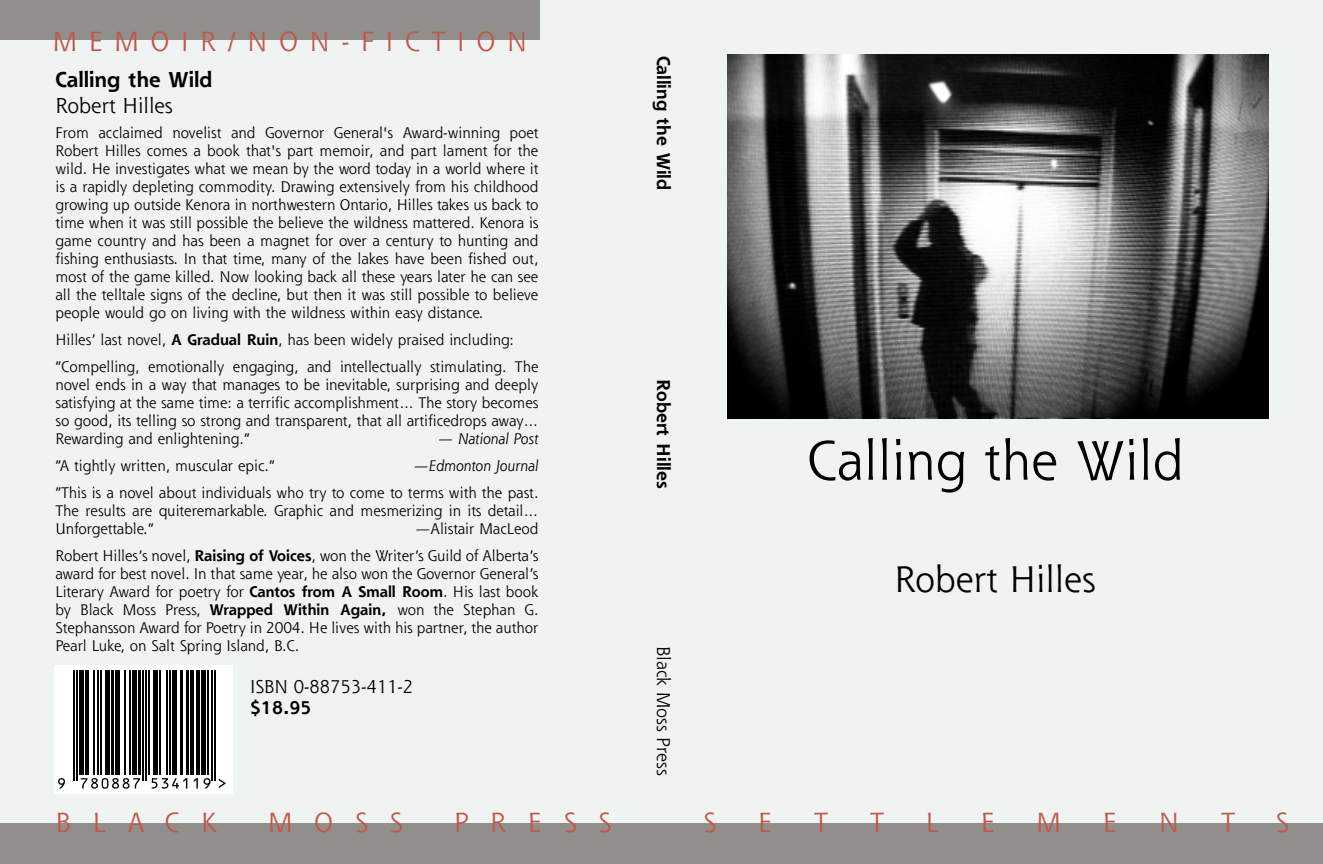
<style>
.page{position:relative;width:1323px;height:864px;background:#eff4f3}
.page>*{position:absolute;margin:0;border:0;box-sizing:border-box;transform-origin:0 0}
.t1{font:54px "Shannon";color:#000}
.t2{font:36px "Shannon";color:#000}
.t3{font:27px "Shannon";letter-spacing:.425em;color:#c45648}
.t4{font:700 21px "Shannon";color:#000}
.t5{font:21px "Shannon";color:#000}
.t6{font:700 18px "Shannon";color:#000}
.t7{font:18px "Shannon";color:#000}
.t8{font:15px/18px "Shannon";color:#000;text-align:justify}
.t9{font:italic 15px "Shannon";color:#000}
.s1{font-weight:700}
.s2{font-style:normal}
.s3{font-style:italic}
</style>
<div class="page">
<img style="left:727px;top:54px;width:542px;height:364px">
<div style="left:0;top:824px;width:1323px;height:40px;background:#908f8b"></div>
<div style="left:0;top:0;width:540px;height:40px;background:#908f8b"></div>
<div style="left:54px;top:666px;width:178px;height:128px;background:#fff"></div>
<hr style="left:74px;top:670px;width:1px;height:111px;background:#000">
<hr style="left:77px;top:670px;width:1px;height:111px;background:#000">
<hr style="left:80px;top:670px;width:1px;height:105px;background:#000">
<hr style="left:81px;top:670px;width:2px;height:105px;background:#000">
<hr style="left:83px;top:670px;width:1px;height:105px;background:#000">
<hr style="left:86px;top:670px;width:1px;height:105px;background:#000">
<hr style="left:87px;top:670px;width:2px;height:105px;background:#000">
<hr style="left:93px;top:670px;width:2px;height:105px;background:#000">
<hr style="left:98px;top:670px;width:1px;height:105px;background:#000">
<hr style="left:101px;top:670px;width:1px;height:105px;background:#000">
<hr style="left:105px;top:670px;width:2px;height:105px;background:#000">
<hr style="left:107px;top:670px;width:1px;height:105px;background:#000">
<hr style="left:108px;top:670px;width:2px;height:105px;background:#000">
<hr style="left:111px;top:670px;width:2px;height:105px;background:#000">
<hr style="left:113px;top:670px;width:1px;height:105px;background:#000">
<hr style="left:116px;top:670px;width:1px;height:105px;background:#000">
<hr style="left:117px;top:670px;width:2px;height:105px;background:#000">
<hr style="left:119px;top:670px;width:1px;height:105px;background:#000">
<hr style="left:125px;top:670px;width:1px;height:105px;background:#000">
<hr style="left:129px;top:670px;width:2px;height:105px;background:#000">
<hr style="left:132px;top:670px;width:2px;height:105px;background:#000">
<hr style="left:134px;top:670px;width:1px;height:105px;background:#000">
<hr style="left:135px;top:670px;width:2px;height:105px;background:#000">
<hr style="left:138px;top:670px;width:2px;height:105px;background:#000">
<hr style="left:140px;top:670px;width:1px;height:105px;background:#000">
<hr style="left:143px;top:670px;width:1px;height:111px;background:#000">
<hr style="left:146px;top:670px;width:1px;height:111px;background:#000">
<hr style="left:149px;top:670px;width:1px;height:105px;background:#000">
<hr style="left:153px;top:670px;width:2px;height:105px;background:#000">
<hr style="left:155px;top:670px;width:1px;height:105px;background:#000">
<hr style="left:156px;top:670px;width:2px;height:105px;background:#000">
<hr style="left:159px;top:670px;width:2px;height:105px;background:#000">
<hr style="left:167px;top:670px;width:1px;height:105px;background:#000">
<hr style="left:170px;top:670px;width:1px;height:105px;background:#000">
<hr style="left:173px;top:670px;width:1px;height:105px;background:#000">
<hr style="left:174px;top:670px;width:2px;height:105px;background:#000">
<hr style="left:176px;top:670px;width:1px;height:105px;background:#000">
<hr style="left:180px;top:670px;width:2px;height:105px;background:#000">
<hr style="left:182px;top:670px;width:1px;height:105px;background:#000">
<hr style="left:186px;top:670px;width:2px;height:105px;background:#000">
<hr style="left:188px;top:670px;width:1px;height:105px;background:#000">
<hr style="left:191px;top:670px;width:1px;height:105px;background:#000">
<hr style="left:192px;top:670px;width:2px;height:105px;background:#000">
<hr style="left:197px;top:670px;width:1px;height:105px;background:#000">
<hr style="left:198px;top:670px;width:2px;height:105px;background:#000">
<hr style="left:201px;top:670px;width:2px;height:105px;background:#000">
<hr style="left:203px;top:670px;width:1px;height:105px;background:#000">
<hr style="left:204px;top:670px;width:2px;height:105px;background:#000">
<hr style="left:207px;top:670px;width:2px;height:105px;background:#000">
<hr style="left:212px;top:670px;width:1px;height:111px;background:#000">
<hr style="left:215px;top:670px;width:1px;height:111px;background:#000">
<svg style="left:58px;top:778px;width:7px;height:11px"></svg>
<svg style="left:81px;top:778px;width:59px;height:11px"></svg>
<svg style="left:152px;top:778px;width:35px;height:11px"></svg>
<svg style="left:194px;top:778px;width:4px;height:11px"></svg>
<svg style="left:204px;top:778px;width:7px;height:11px"></svg>
<svg style="left:219px;top:779px;width:7px;height:9px"></svg>
<h3 class="t3" style="left:53px;top:30px;width:476px">MEMOIR/NON-FICTION</h3>
<h3 class="t4" style="left:55px;top:71px;width:158px">Calling the Wild</h3>
<h3 class="t5" style="left:55px;top:96px;width:119px">Robert Hilles</h3>
<p class="t8" style="left:55px;top:125px;width:485px">From acclaimed novelist and Governor General's Award-winning poet Robert Hilles comes a book that's part memoir, and part lament for the wild. He investigates what we mean by the word today in a world where it is a rapidly depleting commodity. Drawing extensively from his childhood growing up outside Kenora in northwestern Ontario, Hilles takes us back to time when it was still possible the believe the wildness mattered. Kenora is game country and has been a magnet for over a century to hunting and fishing enthusiasts. In that time, many of the lakes have been fished out, most of the game killed. Now looking back all these years later he can see all the telltale signs of the decline, but then it was still possible to believe people would go on living with the wildness within easy distance.</p>
<p class="t8" style="left:55px;top:328px;width:485px;line-height:27px">Hilles’ last novel, <span class="s1">A Gradual Ruin</span>, has been widely praised including: “Compelling, emotionally engaging, and intellectually stimulating. The</p>
<p class="t8" style="left:55px;top:377px;width:485px">novel ends in a way that manages to be inevitable, surprising and deeply satisfying at the same time: a terrific accomplishment… The story becomes so good, its telling so strong and transparent, that all artificedrops away… Rewarding and enlightening.”</p>
<p class="t9" style="left:438px;top:433px;width:102px"><span class="s2">—</span> National Post</p>
<p class="t8" style="left:55px;top:454px;width:485px;line-height:27px;text-align:right">—<span class="s3">Edmonton Journal<br></span>“This is a novel about individuals who try to come to terms with the past.</p>
<p class="t8" style="left:55px;top:503px;width:485px">The results are quiteremarkable. Graphic and mesmerizing in its detail…<br>Unforgettable.”</p>
<p class="t8" style="left:55px;top:458px;width:220px">“A tightly written, muscular epic.”</p>
<p class="t8" style="left:55px;top:517px;width:485px;line-height:27px;text-align:right">—Alistair MacLeod<br>Robert Hilles’s novel, <span class="s1">Raising of Voices</span>, won the Writer’s Guild of Alberta’s</p>
<p class="t8" style="left:55px;top:566px;width:485px">award for best novel. In that same year, he also won the Governor General’s Literary Award for poetry for <span class="s1">Cantos from A Small Room</span>. His last book by Black Moss Press, <span class="s1">Wrapped Within Again,</span> won the Stephan G.<br>Stephansson Award for Poetry in 2004. He lives with his partner, the author Pearl Luke, on Salt Spring Island, B.C.</p>
<p class="t7" style="left:250px;top:679px;width:165px">ISBN 0-88753-411-2</p>
<p class="t6" style="left:250px;top:700px;width:63px">$18.95</p>
<p class="t6" style="left:671px;top:56px;width:136px;rotate:90deg">Calling the Wild</p>
<p class="t6" style="left:671px;top:379px;width:111px;rotate:90deg">Robert Hilles</p>
<p class="t7" style="left:671px;top:646px;width:131px;rotate:90deg">Black Moss Press</p>
<h1 class="t1" style="left:807px;top:438px;width:379px">Calling the Wild</h1>
<h2 class="t2" style="left:895px;top:564px;width:203px">Robert Hilles</h2>
<h3 class="t3" style="left:56px;top:811px;width:163px">BLACK</h3>
<h3 class="t3" style="left:268px;top:811px;width:136px">MOSS</h3>
<h3 class="t3" style="left:454px;top:811px;width:159px">PRESS</h3>
<h3 class="t3" style="left:704px;top:811px;width:14px">S</h3>
<h3 class="t3" style="left:758px;top:811px;width:16px">E</h3>
<h3 class="t3" style="left:814px;top:811px;width:16px">T</h3>
<h3 class="t3" style="left:870px;top:811px;width:16px">T</h3>
<h3 class="t3" style="left:926px;top:811px;width:14px">L</h3>
<h3 class="t3" style="left:981px;top:811px;width:16px">E</h3>
<h3 class="t3" style="left:1037px;top:811px;width:26px">M</h3>
<h3 class="t3" style="left:1103px;top:811px;width:16px">E</h3>
<h3 class="t3" style="left:1159px;top:811px;width:22px">N</h3>
<h3 class="t3" style="left:1221px;top:811px;width:16px">T</h3>
<h3 class="t3" style="left:1276px;top:811px;width:14px">S</h3>
</div>
